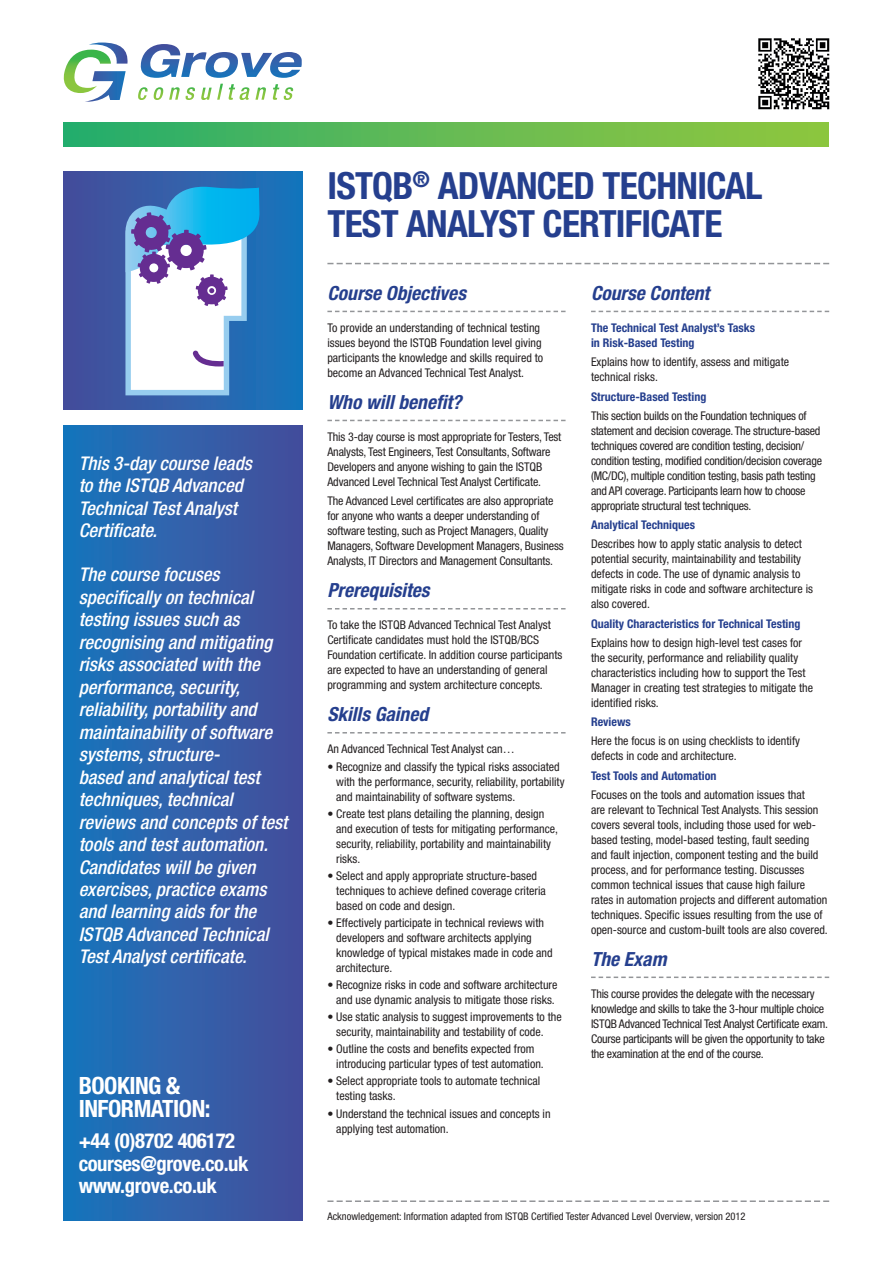
<style>
.page{position:relative;width:893px;height:1263px;background:#fff}
.page>*{position:absolute;margin:0;border:0;box-sizing:border-box;transform-origin:0 0}
.t1{font:700 condensed 37.5px/37.5px "Helvetica Neue";letter-spacing:-.02em;color:#253f8e}
.t2{font:700 condensed 23.85px/22.5px "Helvetica Neue";letter-spacing:-.02em;color:#fff}
.t3{font:700 condensed 20.7px/22.5px "Helvetica Neue";letter-spacing:-.02em;color:#fff}
.t4{font:italic 700 condensed 19.5px "Helvetica Neue";color:#253f8e}
.t5{font:italic 500 condensed 18.9px/22.5px "Helvetica Neue";color:#fff}
.t6{font:condensed 12px/15px "Helvetica Neue";color:#231f20}
.t7{font:condensed 12px/15px "Helvetica Neue";letter-spacing:-.02em;color:#231f20}
.t8{font:700 condensed 12px/15px "Helvetica Neue";color:#253f8e}
.t9{font:condensed 10.5px "Helvetica Neue";color:#231f20}
</style>
<div class="page">
<svg style="left:327px;top:311px;width:239px;height:1px"></svg>
<svg style="left:327px;top:420px;width:239px;height:1px"></svg>
<svg style="left:327px;top:608px;width:239px;height:1px"></svg>
<svg style="left:327px;top:732px;width:239px;height:1px"></svg>
<svg style="left:591px;top:311px;width:238px;height:1px"></svg>
<svg style="left:591px;top:976px;width:238px;height:2px"></svg>
<div style="left:63px;top:425px;width:239px;height:795px;background:linear-gradient(to right,#1776bc,#474d9b)"></div>
<svg style="left:327px;top:263px;width:502px;height:1px"></svg>
<div style="left:63px;top:122px;width:766px;height:25px;background:linear-gradient(to right,#28ad6c,#96c73d)"></div>
<div style="left:63px;top:171px;width:239px;height:239px;background:linear-gradient(to right,#494e9b,#1877bd)"></div>
<svg style="left:125px;top:187px;width:135px;height:208px"></svg>
<img style="left:758px;top:38px;width:72px;height:72px">
<svg style="left:138px;top:84px;width:155px;height:16px"></svg>
<svg style="left:63px;top:43px;width:65px;height:59px"></svg>
<svg style="left:140px;top:44px;width:162px;height:34px"></svg>
<svg style="left:327px;top:1200px;width:502px;height:2px"></svg>
<h3 class="t5" style="left:79px;top:452px;width:175px">This 3-day course leads to the ISTQB Advanced<br>Technical Test Analyst<br>Certificate.</h3>
<p class="t5" style="left:79px;top:563px;width:210px">The course focuses specifically on technical testing issues such as recognising and mitigating risks associated with the performance, security, reliability, portability and maintainability of software systems, structure-<br>based and analytical test techniques, technical reviews and concepts of test tools and test automation.<br>Candidates will be given exercises, practice exams and learning aids for the<br>ISTQB Advanced Technical<br>Test Analyst certificate.</p>
<h2 class="t2" style="left:79px;top:1074px;width:134px">Booking &amp;<br>Information:</h2>
<h3 class="t3" style="left:79px;top:1129px;width:171px">+44 (0)8702 406172 courses@grove.co.uk www.grove.co.uk</h3>
<h1 class="t1" style="left:327px;top:167px;width:437px">ISTQB<sup>®</sup> Advanced Technical<br>Test Analyst Certi ficate</h1>
<h3 class="t4" style="left:327px;top:281px;width:140px">Course Objectives</h3>
<p class="t6" style="left:327px;top:320px;width:217px">To provide an understanding of technical testing issues beyond the ISTQB Foundation level giving participants the knowledge and skills required to become an Advanced Technical Test Analyst.</p>
<h3 class="t4" style="left:327px;top:390px;width:136px">Who will benefit?</h3>
<p class="t6" style="left:327px;top:429px;width:235px">This 3-day course is most appropriate for Testers, Test Analysts, Test Engineers, Test Consultants, Software Developers and anyone wishing to gain the ISTQB Advanced Level Technical Test Analyst Certificate.</p>
<p class="t6" style="left:327px;top:493px;width:238px">The Advanced Level certificates are also appropriate for anyone who wants a deeper understanding of software testing, such as Project Managers, Quality Managers, Software Development Managers, Business Analysts, IT Directors and Management Consultants.</p>
<h3 class="t4" style="left:327px;top:579px;width:104px">Prerequisites</h3>
<p class="t6" style="left:327px;top:617px;width:236px">To take the ISTQB Advanced Technical Test Analyst Certificate candidates must hold the ISTQB/BCS Foundation certificate. In addition course participants are expected to have an understanding of general programming and system architecture concepts.</p>
<h3 class="t4" style="left:327px;top:703px;width:102px">Skills Gained</h3>
<p class="t6" style="left:327px;top:742px;width:189px">An Advanced Technical Test Analyst can…</p>
<p class="t6" style="left:336px;top:759px;width:230px;text-indent:-9px">• Recognize and classify the typical risks associated with the performance, security, reliability, portability and maintainability of software systems.</p>
<p class="t6" style="left:336px;top:806px;width:223px;text-indent:-9px">• Create test plans detailing the planning, design and execution of tests for mitigating performance, security, reliability, portability and maintainability risks.</p>
<p class="t6" style="left:336px;top:868px;width:211px;text-indent:-9px">• Select and apply appropriate structure-based techniques to achieve defined coverage criteria based on code and design.</p>
<p class="t6" style="left:336px;top:915px;width:218px;text-indent:-9px">• Effectively participate in technical reviews with developers and software architects applying knowledge of typical mistakes made in code and architecture.</p>
<p class="t6" style="left:327px;top:977px;width:232px;text-align:center">• Recognize risks in code and software architecture and use dynamic analysis to mitigate those risks.</p>
<p class="t6" style="left:336px;top:1009px;width:227px;text-indent:-9px">• Use static analysis to suggest improvements to the security, maintainability and testability of code.</p>
<p class="t6" style="left:336px;top:1041px;width:209px;text-indent:-9px">• Outline the costs and benefits expected from introducing particular types of test automation.</p>
<p class="t6" style="left:336px;top:1073px;width:205px;text-indent:-9px">• Select appropriate tools to automate technical testing tasks.</p>
<p class="t6" style="left:336px;top:1106px;width:216px;text-indent:-9px">• Understand the technical issues and concepts in applying test automation.</p>
<h3 class="t4" style="left:591px;top:281px;width:120px">Course Content</h3>
<p class="t8" style="left:591px;top:320px;width:166px">The Technical Test Analyst’s Tasks in Risk-Based Testing</p>
<p class="t6" style="left:591px;top:354px;width:200px">Explains how to identify, assess and mitigate technical risks.</p>
<p class="t8" style="left:591px;top:389px;width:117px">Structure-Based Testing</p>
<p class="t7" style="left:591px;top:408px;width:233px">This section builds on the Foundation techniques of statement and decision coverage. The structure-based techniques covered are condition testing, decision/ condition testing, modified condition/decision coverage (MC/DC), multiple condition testing, basis path testing and API coverage. Participants learn how to choose appropriate structural test techniques.</p>
<p class="t8" style="left:591px;top:517px;width:105px">Analytical Techniques</p>
<p class="t6" style="left:591px;top:536px;width:223px">Describes how to apply static analysis to detect potential security, maintainability and testability defects in code. The use of dynamic analysis to mitigate risks in code and software architecture is also covered.</p>
<p class="t8" style="left:591px;top:616px;width:211px">Quality Characteristics for Technical Testing</p>
<p class="t6" style="left:591px;top:635px;width:224px">Explains how to design high-level test cases for the security, performance and reliability quality characteristics including how to support the Test Manager in creating test strategies to mitigate the identified risks.</p>
<p class="t8" style="left:591px;top:714px;width:41px">Reviews</p>
<p class="t6" style="left:591px;top:733px;width:210px">Here the focus is on using checklists to identify defects in code and architecture.</p>
<p class="t8" style="left:591px;top:768px;width:127px">Test Tools and Automation</p>
<p class="t6" style="left:591px;top:787px;width:238px">Focuses on the tools and automation issues that<br>are relevant to Technical Test Analysts. This session covers several tools, including those used for web&shy;based testing, model-based testing, fault seeding and fault injection, component testing and the build process, and for performance testing. Discusses common technical issues that cause high failure rates in automation projects and different automation techniques. Specific issues resulting from the use of open-source and custom-built tools are also covered.</p>
<h3 class="t4" style="left:591px;top:947px;width:77px">The Exam</h3>
<p class="t7" style="left:591px;top:986px;width:239px">This course provides the delegate with the necessary knowledge and skills to take the 3-hour multiple choice ISTQB Advanced Technical Test Analyst Certificate exam.<br>Course participants will be given the opportunity to take the examination at the end of the course.</p>
<p class="t9" style="left:327px;top:1210px;width:420px">Acknowledgement: Information adapted from ISTQB Certified Tester Advanced Level Overview, version 2012</p>
</div>
